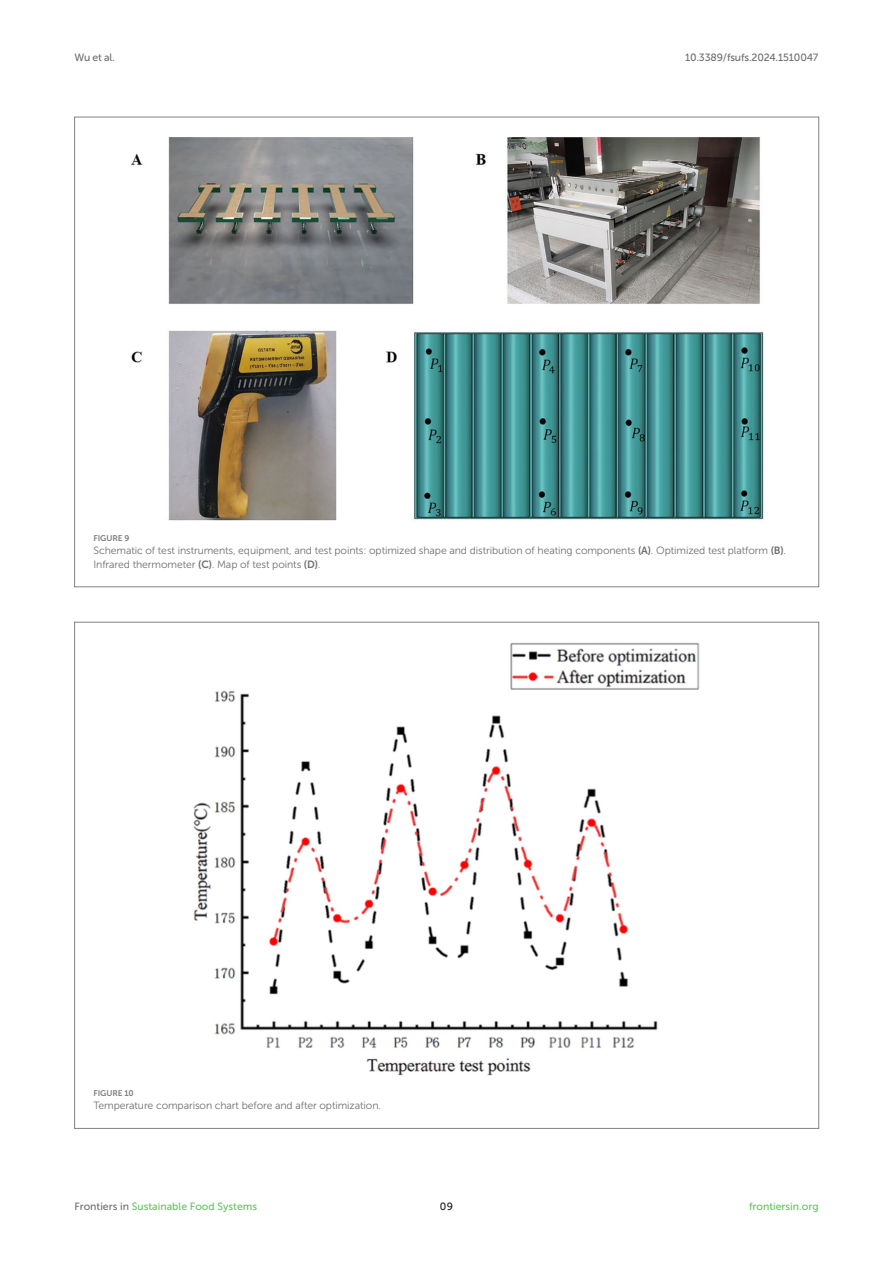
<style>
.page{position:relative;width:893px;height:1263px;background:#fff}
.page>*{position:absolute;margin:0;border:0;box-sizing:border-box;transform-origin:0 0}
.FIG_LEG{font:10.5px/13.5px "Museo Sans 300";letter-spacing:-.01em;color:#706f70}
.t1{font:10.5px "Museo Sans 500";color:#65c161}
.t2{font:10.5px "Museo Sans 500";letter-spacing:-.015em;color:#706f70}
.t3{font:10.5px "Museo Sans 500";color:#1b1c1b}
.FIG_HD{font:8.25px "Museo Sans 700";letter-spacing:-.01em;color:#7e7f7f}
.s1{font-family:"Museo Sans 700"}
.s2{color:#706f70}
</style>
<div class="page">
<img style="left:131px;top:137px;width:633px;height:384px">
<img style="left:193px;top:642px;width:507px;height:434px">
<p class="t2" style="left:74px;top:51px;width:42px">Wu et al.</p>
<p class="t2" style="left:685px;top:51px;width:135px">10.3389/fsufs.2024.1510047</p>
<p class="FIG_HD" style="left:94px;top:533px;width:37px">FIGURE 9</p>
<p class="FIG_LEG" style="left:94px;top:544px;width:694px">Schematic of test instruments, equipment, and test points: optimized shape and distribution of heating components <span class="s1">(A)</span>. Optimized test platform <span class="s1">(B)</span>.<br>Infrared thermometer <span class="s1">(C)</span>. Map of test points <span class="s1">(D)</span>.</p>
<p class="FIG_HD" style="left:94px;top:1088px;width:42px">FIGURE 10</p>
<p class="FIG_LEG" style="left:94px;top:1099px;width:289px">Temperature comparison chart before and after optimization.</p>
<p class="t1" style="left:74px;top:1200px;width:184px"><span class="s2">Frontiers in</span> Sustainable Food Systems</p>
<p class="t3" style="left:440px;top:1200px;width:15px">09</p>
<p class="t1" style="left:749px;top:1200px;width:71px">frontiersin.org</p>
</div>
